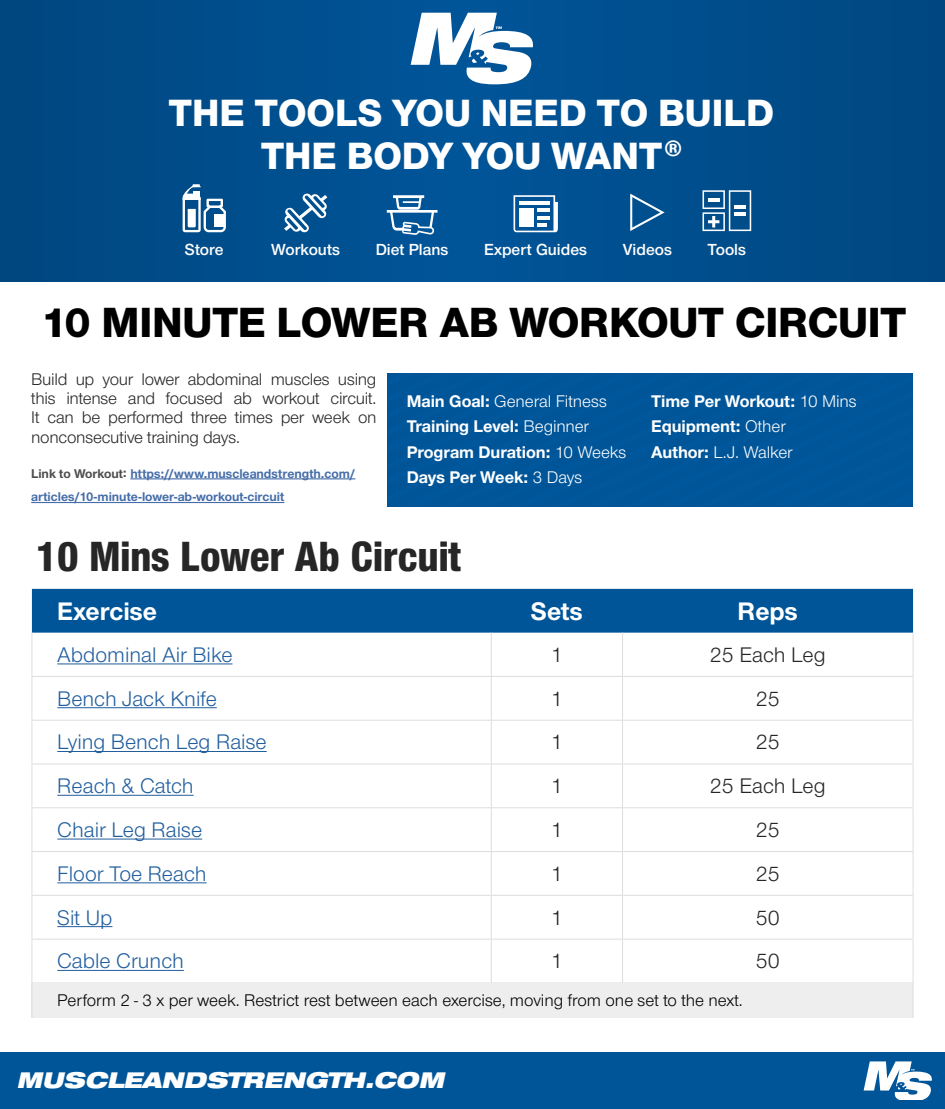
<style>
.page{position:relative;width:945px;height:1109px;background:#fff}
.page>*{position:absolute;margin:0;border:0;box-sizing:border-box;transform-origin:0 0}
.t1{font:43.75px "Nimbus San Nov Hea";letter-spacing:-.005em;color:#000}
.t2{font:43.75px "Nimbus San Nov Con Hea";color:#262626}
.t3{font:39.38px/43px "Nimbus San Nov Hea";color:#fff;text-align:center}
.t4{font:700 26.25px "Nimbus San Nov";color:#fff}
.t5{font:21.88px "Nimbus San Nov";color:#215e9e}
.t6{font:21.88px "Nimbus San Nov";color:#262626}
.t7{font:italic 900 expanded 21.88px "Helvetica Neue LT Std";color:#fff}
.t8{font:700 17.5px/25.4px "Nimbus San Nov";letter-spacing:-.005em;color:#fff}
.t9{font:17.5px/19.2px "Nimbus San Nov";letter-spacing:-.015em;color:#262626;text-align:justify}
.t10{font:17.5px "Nimbus San Nov";color:#000}
.t11{font:16.62px "Nimbus San Nov Sem Bol";color:#fff}
.t12{font:700 13.12px/23.6px "Nimbus San Nov";color:#456da9}
.s1{color:#4d4d4f}
.s2{font-weight:400}
</style>
<div class="page">
<div style="left:388px;top:373px;width:525px;height:133px;background:#059"></div>
<svg style="left:33px;top:632px;width:880px;height:350px"></svg>
<div style="left:32px;top:588px;width:881px;height:44px;background:#059"></div>
<div style="left:32px;top:982px;width:881px;height:35px;background:#eee"></div>
<hr style="left:913px;top:982px;width:1px;height:35px;background:#ddd">
<hr style="left:32px;top:632px;width:1px;height:43px;background:#ddd">
<hr style="left:491px;top:632px;width:1px;height:43px;background:#ddd">
<hr style="left:622px;top:632px;width:1px;height:43px;background:#ddd">
<hr style="left:913px;top:632px;width:1px;height:43px;background:#ddd">
<hr style="left:32px;top:675px;width:459px;height:1px;background:#ddd">
<hr style="left:32px;top:676px;width:1px;height:43px;background:#ddd">
<hr style="left:491px;top:675px;width:132px;height:1px;background:#ddd">
<hr style="left:491px;top:676px;width:1px;height:43px;background:#ddd">
<hr style="left:623px;top:675px;width:291px;height:1px;background:#ddd">
<hr style="left:622px;top:676px;width:1px;height:43px;background:#ddd">
<hr style="left:913px;top:676px;width:1px;height:43px;background:#ddd">
<hr style="left:491px;top:720px;width:1px;height:43px;background:#ddd">
<hr style="left:622px;top:720px;width:1px;height:43px;background:#ddd">
<hr style="left:491px;top:764px;width:1px;height:43px;background:#ddd">
<hr style="left:622px;top:764px;width:1px;height:43px;background:#ddd">
<hr style="left:491px;top:808px;width:1px;height:42px;background:#ddd">
<hr style="left:622px;top:808px;width:1px;height:42px;background:#ddd">
<hr style="left:491px;top:851px;width:1px;height:43px;background:#ddd">
<hr style="left:622px;top:851px;width:1px;height:43px;background:#ddd">
<hr style="left:491px;top:895px;width:1px;height:43px;background:#ddd">
<hr style="left:622px;top:895px;width:1px;height:43px;background:#ddd">
<hr style="left:491px;top:939px;width:1px;height:43px;background:#ddd">
<hr style="left:622px;top:939px;width:1px;height:43px;background:#ddd">
<hr style="left:32px;top:982px;width:1px;height:35px;background:#ddd">
<hr style="left:32px;top:719px;width:459px;height:1px;background:#ddd">
<hr style="left:32px;top:720px;width:1px;height:43px;background:#ddd">
<hr style="left:491px;top:719px;width:132px;height:1px;background:#ddd">
<hr style="left:623px;top:719px;width:291px;height:1px;background:#ddd">
<hr style="left:913px;top:720px;width:1px;height:43px;background:#ddd">
<hr style="left:32px;top:763px;width:459px;height:1px;background:#ddd">
<hr style="left:32px;top:764px;width:1px;height:43px;background:#ddd">
<hr style="left:491px;top:763px;width:132px;height:1px;background:#ddd">
<hr style="left:623px;top:763px;width:291px;height:1px;background:#ddd">
<hr style="left:913px;top:764px;width:1px;height:43px;background:#ddd">
<hr style="left:32px;top:807px;width:459px;height:1px;background:#ddd">
<hr style="left:32px;top:808px;width:1px;height:42px;background:#ddd">
<hr style="left:491px;top:807px;width:132px;height:1px;background:#ddd">
<hr style="left:623px;top:807px;width:291px;height:1px;background:#ddd">
<hr style="left:913px;top:808px;width:1px;height:42px;background:#ddd">
<hr style="left:32px;top:850px;width:459px;height:1px;background:#ddd">
<hr style="left:32px;top:851px;width:1px;height:43px;background:#ddd">
<hr style="left:491px;top:850px;width:132px;height:1px;background:#ddd">
<hr style="left:623px;top:850px;width:291px;height:1px;background:#ddd">
<hr style="left:913px;top:851px;width:1px;height:43px;background:#ddd">
<hr style="left:32px;top:894px;width:459px;height:1px;background:#ddd">
<hr style="left:32px;top:895px;width:1px;height:43px;background:#ddd">
<hr style="left:491px;top:894px;width:132px;height:1px;background:#ddd">
<hr style="left:623px;top:894px;width:291px;height:1px;background:#ddd">
<hr style="left:913px;top:895px;width:1px;height:43px;background:#ddd">
<hr style="left:32px;top:938px;width:459px;height:1px;background:#ddd">
<hr style="left:32px;top:939px;width:1px;height:43px;background:#ddd">
<hr style="left:491px;top:938px;width:132px;height:1px;background:#ddd">
<hr style="left:623px;top:938px;width:291px;height:1px;background:#ddd">
<hr style="left:913px;top:939px;width:1px;height:43px;background:#ddd">
<hr style="left:57px;top:663px;width:176px;height:1px;background:#215e9e">
<hr style="left:57px;top:707px;width:160px;height:1px;background:#215e9e">
<hr style="left:57px;top:750px;width:210px;height:1px;background:#215e9e">
<hr style="left:57px;top:794px;width:137px;height:1px;background:#215e9e">
<hr style="left:57px;top:838px;width:145px;height:1px;background:#215e9e">
<hr style="left:57px;top:882px;width:150px;height:1px;background:#215e9e">
<hr style="left:57px;top:925px;width:55px;height:1px;background:#215e9e">
<hr style="left:57px;top:969px;width:127px;height:1px;background:#215e9e">
<div style="left:0;top:1051px;width:945px;height:57px;background:#059"></div>
<svg style="left:864px;top:1061px;width:68px;height:38px"></svg>
<div style="left:1px;top:0;width:944px;height:282px;background:#004d8b"></div>
<svg style="left:411px;top:13px;width:122px;height:71px"></svg>
<svg style="left:182px;top:184px;width:44px;height:48px"></svg>
<svg style="left:284px;top:193px;width:43px;height:39px"></svg>
<svg style="left:387px;top:195px;width:50px;height:40px"></svg>
<svg style="left:514px;top:195px;width:44px;height:37px"></svg>
<svg style="left:630px;top:193px;width:35px;height:38px"></svg>
<svg style="left:703px;top:190px;width:48px;height:41px"></svg>
<hr style="left:130px;top:478px;width:225px;height:1px;background:#456da9">
<hr style="left:31px;top:502px;width:253px;height:1px;background:#456da9">
<h2 class="t3" style="left:169px;top:92px;width:607px">THE TOOLS YOU NEED TO BUILD<br>THE BODY YOU WANT<sup>®</sup></h2>
<p class="t11" style="left:185px;top:240px;width:40px">Store</p>
<p class="t11" style="left:271px;top:240px;width:70px">Workouts</p>
<p class="t11" style="left:376px;top:240px;width:74px">Diet Plans</p>
<p class="t11" style="left:484px;top:240px;width:105px">Expert Guides</p>
<p class="t11" style="left:623px;top:240px;width:51px">Videos</p>
<p class="t11" style="left:708px;top:240px;width:40px">Tools</p>
<h1 class="t1" style="left:41px;top:297px;width:867px">10 MINUTE LOWER AB WORKOUT CIRCUIT</h1>
<p class="t9" style="left:31px;top:369px;width:347px">Build up your lower abdominal muscles using this intense and focused ab workout circuit.<br>It can be performed three times per week on nonconsecutive training days.</p>
<p class="t12" style="left:31px;top:461px;width:326px"><span class="s1">Link to Workout:</span> https://www.muscleandstrength.com/ articles/10-minute-lower-ab-workout-circuit</p>
<p class="t8" style="left:407px;top:388px;width:221px">Main Goal: <span class="s2">General Fitness<br></span>Training Level: <span class="s2">Beginner<br></span>Program Duration: <span class="s2">10 Weeks<br></span>Days Per Week: <span class="s2">3 Days</span></p>
<p class="t8" style="left:651px;top:388px;width:207px">Time Per Workout: <span class="s2">10 Mins<br></span>Equipment: <span class="s2">Other<br></span>Author: <span class="s2">L.J. Walker</span></p>
<h1 class="t2" style="left:35px;top:530px;width:427px">10 Mins Lower Ab Circuit</h1>
<h3 class="t4" style="left:57px;top:595px;width:101px">Exercise</h3>
<h3 class="t4" style="left:531px;top:595px;width:53px">Sets</h3>
<h3 class="t4" style="left:738px;top:595px;width:62px">Reps</h3>
<p class="t5" style="left:57px;top:642px;width:177px">Abdominal Air Bike</p>
<p class="t6" style="left:551px;top:642px;width:13px">1</p>
<p class="t6" style="left:710px;top:642px;width:117px">25 Each Leg</p>
<p class="t5" style="left:57px;top:685px;width:161px">Bench Jack Knife</p>
<p class="t6" style="left:551px;top:685px;width:13px">1</p>
<p class="t6" style="left:756px;top:685px;width:25px">25</p>
<p class="t5" style="left:57px;top:729px;width:211px">Lying Bench Leg Raise</p>
<p class="t6" style="left:551px;top:729px;width:13px">1</p>
<p class="t6" style="left:756px;top:729px;width:25px">25</p>
<p class="t5" style="left:57px;top:773px;width:138px">Reach &amp; Catch</p>
<p class="t6" style="left:551px;top:773px;width:13px">1</p>
<p class="t6" style="left:710px;top:773px;width:117px">25 Each Leg</p>
<p class="t5" style="left:57px;top:817px;width:146px">Chair Leg Raise</p>
<p class="t6" style="left:551px;top:817px;width:13px">1</p>
<p class="t6" style="left:756px;top:817px;width:25px">25</p>
<p class="t5" style="left:57px;top:860px;width:151px">Floor Toe Reach</p>
<p class="t6" style="left:551px;top:860px;width:13px">1</p>
<p class="t6" style="left:756px;top:860px;width:25px">25</p>
<p class="t5" style="left:57px;top:904px;width:57px">Sit Up</p>
<p class="t6" style="left:551px;top:904px;width:13px">1</p>
<p class="t6" style="left:756px;top:904px;width:25px">50</p>
<p class="t5" style="left:57px;top:948px;width:128px">Cable Crunch</p>
<p class="t6" style="left:551px;top:948px;width:13px">1</p>
<p class="t6" style="left:756px;top:948px;width:25px">50</p>
<p class="t10" style="left:57px;top:990px;width:687px">Perform 2 - 3 x per week. Restrict rest between each exercise, moving from one set to the next.</p>
<p class="t7" style="left:17px;top:1065px;width:429px">MUSCLEANDSTRENGTH.COM</p>
</div>
